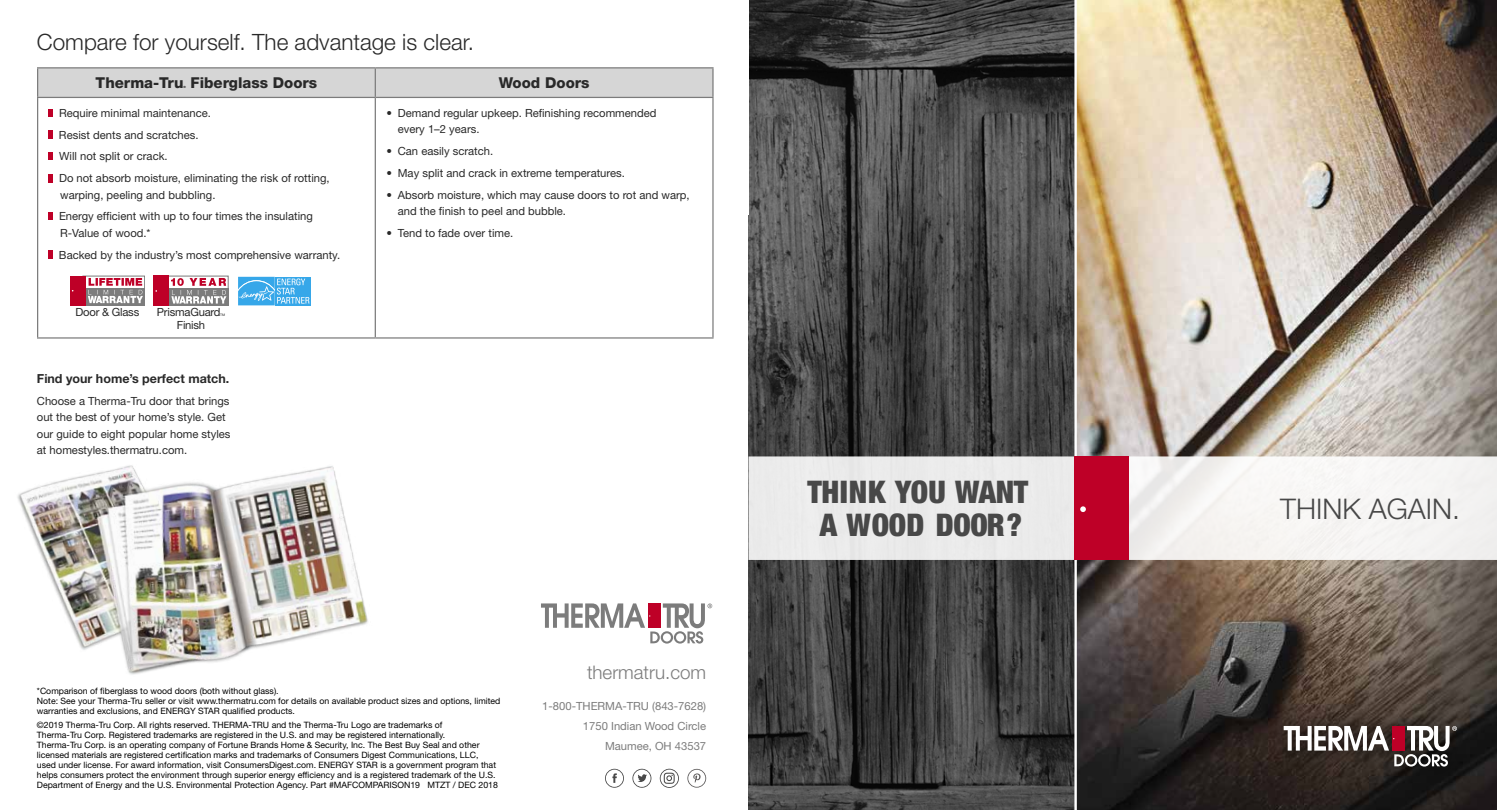
<style>
.page{position:relative;width:1497px;height:810px;background:#fff}
.page>*{position:absolute;margin:0;border:0;box-sizing:border-box;transform-origin:0 0}
.t1{font:900 condensed 31.25px/33.5px "Helvetica Neue LT Std";letter-spacing:-.01em;color:#484848;text-align:center}
.t2{font:300 28.5px "Helvetica Neue LT Std";color:#484848}
.t3{font:300 22.5px "Helvetica Neue LT Std";color:#292929}
.t4{font:300 18.75px "Helvetica Neue LT Std";color:#7c7c7c}
.t5{font:800 15px "Helvetica Neue LT Std";color:#292929}
.t6{font:700 12.5px "Helvetica Neue LT Std";color:#292929}
.t7{font:11.25px/21.9px "Helvetica Neue LT Std";color:#292929}
.t8{font:11.25px/20px "Helvetica Neue LT Std";color:#7c7c7c;text-align:right}
.t9{font:11.25px "Helvetica Neue LT Std";letter-spacing:-.02em;color:#292929}
.t10{font:8.75px/10px "Helvetica Neue LT Std";color:#000}
.t11{font:3.38px "Helvetica Neue LT Std";color:#292929}
.t12{font:800 3px "Helvetica Neue LT Std";color:#292929}
</style>
<div class="page">
<img style="left:1076px;top:0;width:420px;height:810px">
<svg style="left:748px;top:0;width:326px;height:810px;background:#434343"></svg>
<div style="left:1266px;top:708px;width:206px;height:76px;background:#000;opacity:.7"></div>
<svg style="left:1283px;top:726px;width:173px;height:41px"></svg>
<hr style="left:37px;top:67px;width:338px;height:1px;background:#7c7c7c">
<hr style="left:375px;top:67px;width:338px;height:1px;background:#7c7c7c">
<svg style="left:37px;top:68px;width:676px;height:29px;background:#d3d3d3"></svg>
<hr style="left:37px;top:97px;width:338px;height:1px;background:#7c7c7c">
<hr style="left:37px;top:98px;width:1px;height:239px;background:#7c7c7c">
<hr style="left:375px;top:97px;width:338px;height:1px;background:#7c7c7c">
<hr style="left:375px;top:98px;width:1px;height:239px;background:#7c7c7c">
<hr style="left:712px;top:98px;width:1px;height:239px;background:#7c7c7c">
<hr style="left:37px;top:337px;width:338px;height:2px;background:#7c7c7c">
<hr style="left:375px;top:337px;width:338px;height:2px;background:#7c7c7c">
<svg style="left:49px;top:109px;width:4px;height:8px"></svg>
<svg style="left:49px;top:131px;width:4px;height:8px"></svg>
<svg style="left:49px;top:152px;width:4px;height:8px"></svg>
<svg style="left:49px;top:174px;width:4px;height:8px"></svg>
<svg style="left:49px;top:212px;width:4px;height:8px"></svg>
<svg style="left:49px;top:251px;width:4px;height:8px"></svg>
<svg style="left:238px;top:276px;width:73px;height:30px;background:#5eb8ed"></svg>
<svg style="left:541px;top:603px;width:171px;height:41px"></svg>
<svg style="left:605px;top:769px;width:19px;height:19px"></svg>
<svg style="left:632px;top:769px;width:19px;height:19px"></svg>
<svg style="left:659px;top:769px;width:20px;height:19px"></svg>
<svg style="left:687px;top:769px;width:19px;height:19px"></svg>
<img style="left:17px;top:465px;width:351px;height:210px">
<svg style="left:85px;top:288px;width:58px;height:16px"></svg>
<div style="left:83px;top:276px;width:62px;height:30px;border:1px solid #7c7c7c"></div>
<div style="left:70px;top:276px;width:15px;height:30px;background:#be0027"></div>
<svg style="left:88px;top:278px;width:55px;height:25px"></svg>
<div style="left:168px;top:288px;width:60px;height:18px;background:#7c7c7c"></div>
<div style="left:166px;top:276px;width:62px;height:30px;border:1px solid #7c7c7c"></div>
<div style="left:154px;top:276px;width:15px;height:30px;background:#be0027"></div>
<svg style="left:171px;top:278px;width:55px;height:26px"></svg>
<svg style="left:748px;top:456px;width:748px;height:104px;fill:#ededed"></svg>
<div style="left:1074px;top:456px;width:55px;height:104px;background:#be0027"></div>
<svg style="left:1080px;top:506px;width:5px;height:6px"></svg>
<h3 class="t3" style="left:37px;top:28px;width:438px">Compare for yourself. The advantage is clear.</h3>
<h3 class="t5" style="left:96px;top:74px;width:89px">Therma-Tru</h3>
<p class="t12" style="left:183px;top:85px;width:4px">®</p>
<h3 class="t5" style="left:190px;top:74px;width:128px">Fiberglass Doors</h3>
<h3 class="t5" style="left:498px;top:74px;width:92px">Wood Doors</h3>
<p class="t7" style="left:59px;top:102px;width:272px">Require minimal maintenance.<br>Resist dents and scratches.<br>Will not split or crack.<br>Do not absorb moisture, eliminating the risk of rotting,</p>
<p class="t7" style="left:59px;top:183px;width:255px">warping, peeling and bubbling.<br>Energy efficient with up to four times the insulating</p>
<p class="t7" style="left:59px;top:222px;width:283px">R-Value of wood.*<br>Backed by the industry’s most comprehensive warranty.</p>
<p class="t7" style="left:398px;top:104px;width:260px;line-height:16.2px;text-indent:-11px">• Demand regular upkeep. Refinishing recommended every 1–2 years.</p>
<p class="t7" style="left:386px;top:140px;width:108px">• Can easily scratch.</p>
<p class="t7" style="left:386px;top:162px;width:240px">• May split and crack in extreme temperatures.</p>
<p class="t7" style="left:398px;top:186px;width:293px;line-height:16.2px;text-indent:-11px">• Absorb moisture, which may cause doors to rot and warp, and the finish to peel and bubble.</p>
<p class="t7" style="left:386px;top:222px;width:128px">• Tend to fade over time.</p>
<p class="t9" style="left:76px;top:305px;width:65px">Door &amp; Glass</p>
<p class="t9" style="left:157px;top:305px;width:65px">PrismaGuard</p>
<p class="t11" style="left:220px;top:313px;width:6px">TM</p>
<p class="t7" style="left:177px;top:314px;width:30px">Finish</p>
<h3 class="t6" style="left:37px;top:371px;width:194px">Find your home’s perfect match.</h3>
<p class="t7" style="left:37px;top:393px;width:195px;line-height:16.2px">Choose a Therma-Tru door that brings out the best of your home’s style. Get our guide to eight popular home styles at homestyles.thermatru.com.</p>
<p class="t10" style="left:37px;top:686px;width:465px">*Comparison of fiberglass to wood doors (both without glass).<br>Note: See your Therma-Tru seller or visit www.thermatru.com for details on available product sizes and options, limited warranties and exclusions, and ENERGY STAR qualified products.</p>
<p class="t10" style="left:37px;top:720px;width:462px">©2019 Therma-Tru Corp. All rights reserved. THERMA-TRU and the Therma-Tru Logo are trademarks of<br>Therma-Tru Corp. Registered trademarks are registered in the U.S. and may be registered internationally.<br>Therma-Tru Corp. is an operating company of Fortune Brands Home &amp; Security, Inc. The Best Buy Seal and other licensed materials are registered certification marks and trademarks of Consumers Digest Communications, LLC, used under license. For award information, visit ConsumersDigest.com. ENERGY STAR is a government program that helps consumers protect the environment through superior energy efficiency and is a registered trademark of the U.S.<br>Department of Energy and the U.S. Environmental Protection Agency. Part #MAFCOMPARISON19 MTZT / DEC 2018</p>
<h3 class="t4" style="left:587px;top:661px;width:121px">thermatru.com</h3>
<p class="t8" style="left:542px;top:696px;width:165px">1-800-THERMA-TRU (843-7628)<br>1750 Indian Wood Circle<br>Maumee, OH 43537</p>
<h1 class="t1" style="left:807px;top:474px;width:222px">THINK YOU WANT<br>A WOOD DOOR?</h1>
<h2 class="t2" style="left:1280px;top:492px;width:181px">THINK AGAIN.</h2>
</div>
